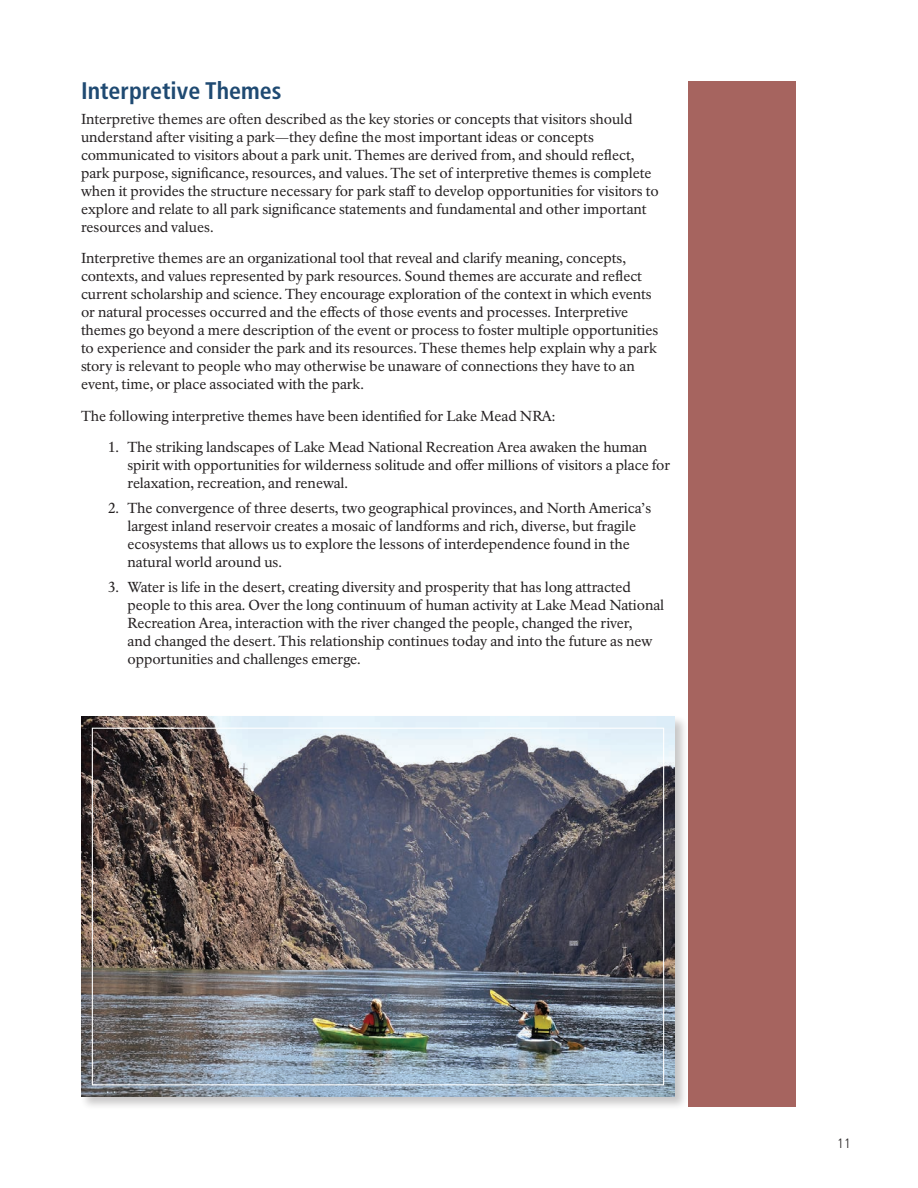
<style>
.page{position:relative;width:918px;height:1188px;background:#fff}
.page>*{position:absolute;margin:0;border:0;box-sizing:border-box;transform-origin:0 0}
.t1{font:700 condensed 24px "Frutiger LT Std";color:#1f4a72}
.t2{font:14.25px/18px "NPS Rawlinson OT";letter-spacing:-.005em;color:#231f20}
.t3{font:300 condensed 13.5px "Frutiger LT Std";color:#231f20}
</style>
<div class="page">
<div style="left:688px;top:81px;width:108px;height:1026px;background:#a6645f"></div>
<div style="left:79px;top:715px;width:610px;height:395px;background:#231f20;opacity:.25"></div>
<img style="left:81px;top:717px;width:594px;height:379px">
<h3 class="t1" style="left:81px;top:76px;width:202px">Interpretive Themes</h3>
<p class="t2" style="left:81px;top:110px;width:579px">Interpretive themes are often described as the key stories or concepts that visitors should understand after visiting a park—they defne the most important ideas or concepts communicated to visitors about a park unit. Themes are derived from, and should refect, park purpose, signifcance, resources, and values. The set of interpretive themes is complete when it provides the structure necessary for park staf to develop opportunities for visitors to explore and relate to all park signifcance statements and fundamental and other important resources and values.</p>
<p class="t2" style="left:81px;top:249px;width:579px">Interpretive themes are an organizational tool that reveal and clarify meaning, concepts, contexts, and values represented by park resources. Sound themes are accurate and refect current scholarship and science. They encourage exploration of the context in which events or natural processes occurred and the efects of those events and processes. Interpretive themes go beyond a mere description of the event or process to foster multiple opportunities to experience and consider the park and its resources. These themes help explain why a park story is relevant to people who may otherwise be unaware of connections they have to an event, time, or place associated with the park.</p>
<p class="t2" style="left:81px;top:407px;width:476px">The following interpretive themes have been identifed for Lake Mead NRA:</p>
<p class="t2" style="left:127px;top:438px;width:544px;text-indent:-19px">1. The striking landscapes of Lake Mead National Recreation Area awaken the human spirit with opportunities for wilderness solitude and ofer millions of visitors a place for relaxation, recreation, and renewal.</p>
<p class="t2" style="left:127px;top:499px;width:525px;text-indent:-19px">2. The convergence of three deserts, two geographical provinces, and North America’s largest inland reservoir creates a mosaic of landforms and rich, diverse, but fragile ecosystems that allows us to explore the lessons of interdependence found in the natural world around us.</p>
<p class="t2" style="left:127px;top:578px;width:538px;text-indent:-19px">3. Water is life in the desert, creating diversity and prosperity that has long attracted people to this area. Over the long continuum of human activity at Lake Mead National Recreation Area, interaction with the river changed the people, changed the river,<br>and changed the desert. This relationship continues today and into the future as new opportunities and challenges emerge.</p>
<p class="t3" style="left:837px;top:1135px;width:15px">11</p>
</div>
